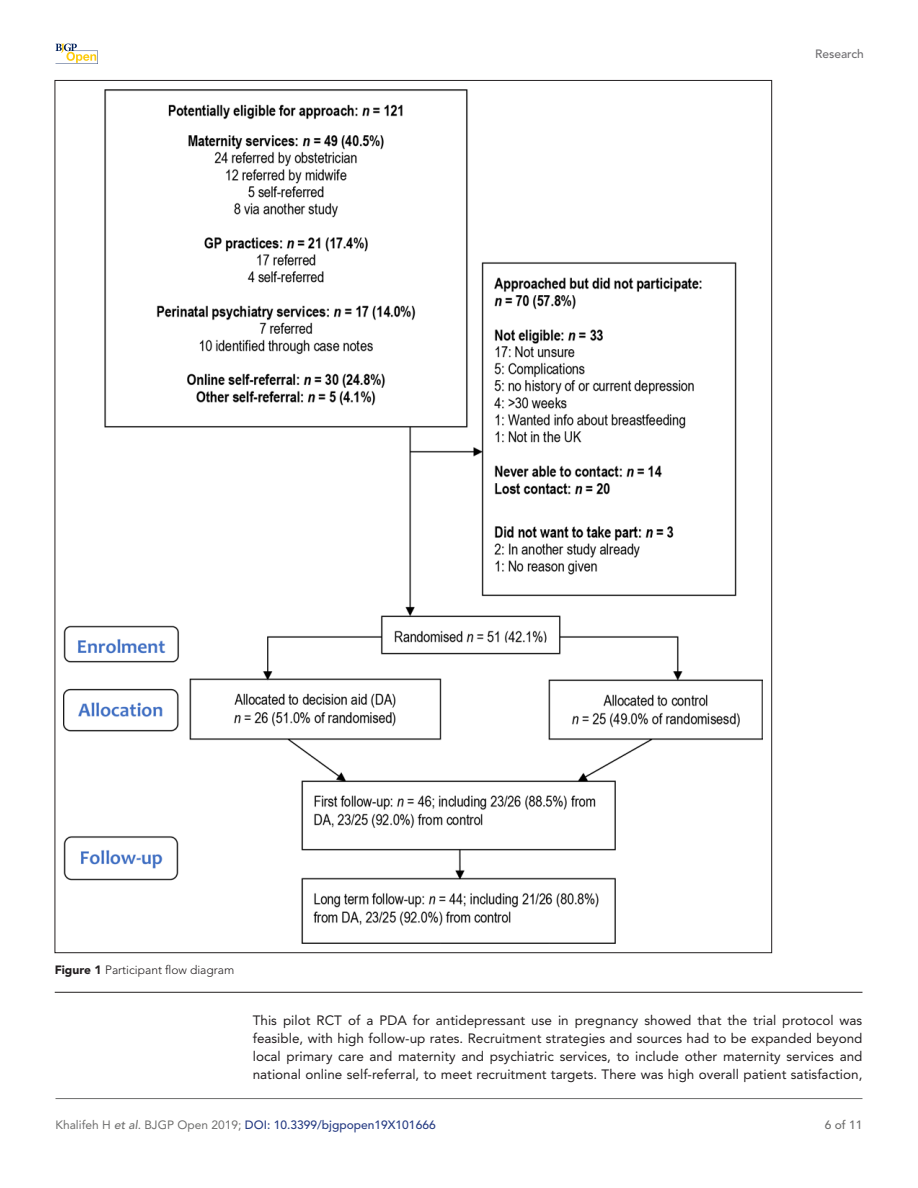
<style>
.page{position:relative;width:918px;height:1188px;background:#fff}
.page>*{position:absolute;margin:0;border:0;box-sizing:border-box;transform-origin:0 0}
.t1{font:13.5px/18px "Avenir LT Std";color:#231f20;text-align:justify}
.t2{font:500 12px "Avenir LT Std";color:#283d84}
.t3{font:300 12px "Avenir LT Std";color:#231f20}
.t4{font:500 12px "Avenir LT Std";color:#6e6d70}
.t5{font:500 12px "Avenir LT Std";color:#6e6e6d}
.s1{font-weight:900}
.s2{font-weight:400;color:#6e6e6d}
.s3{font-style:italic;color:#6e6e6d}
</style>
<div class="page">
<hr style="left:56px;top:1098px;width:806px;height:1px;background:#6e6e6d">
<svg style="left:56px;top:44px;width:42px;height:20px"></svg>
<hr style="left:55px;top:992px;width:807px;height:1px;background:#231f20">
<img style="left:64px;top:89px;width:699px;height:855px">
<p class="t4" style="left:815px;top:47px;width:50px">Research</p>
<p class="t3" style="left:55px;top:963px;width:181px"><span class="s1">Figure 1</span> Participant flow diagram</p>
<p class="t1" style="left:253px;top:1012px;width:611px">This pilot RCT of a PDA for antidepressant use in pregnancy showed that the trial protocol was feasible, with high follow-up rates. Recruitment strategies and sources had to be expanded beyond local primary care and maternity and psychiatric services, to include other maternity services and national online self-referral, to meet recruitment targets. There was high overall patient satisfaction,</p>
<p class="t2" style="left:56px;top:1118px;width:382px"><span class="s2">Khalifeh H</span> <span class="s3">et al</span><span class="s2">. BJGP Open 2019;</span> DOI: 10.3399/bjgpopen19X101666</p>
<p class="t5" style="left:825px;top:1118px;width:39px">6 of 11</p>
</div>
